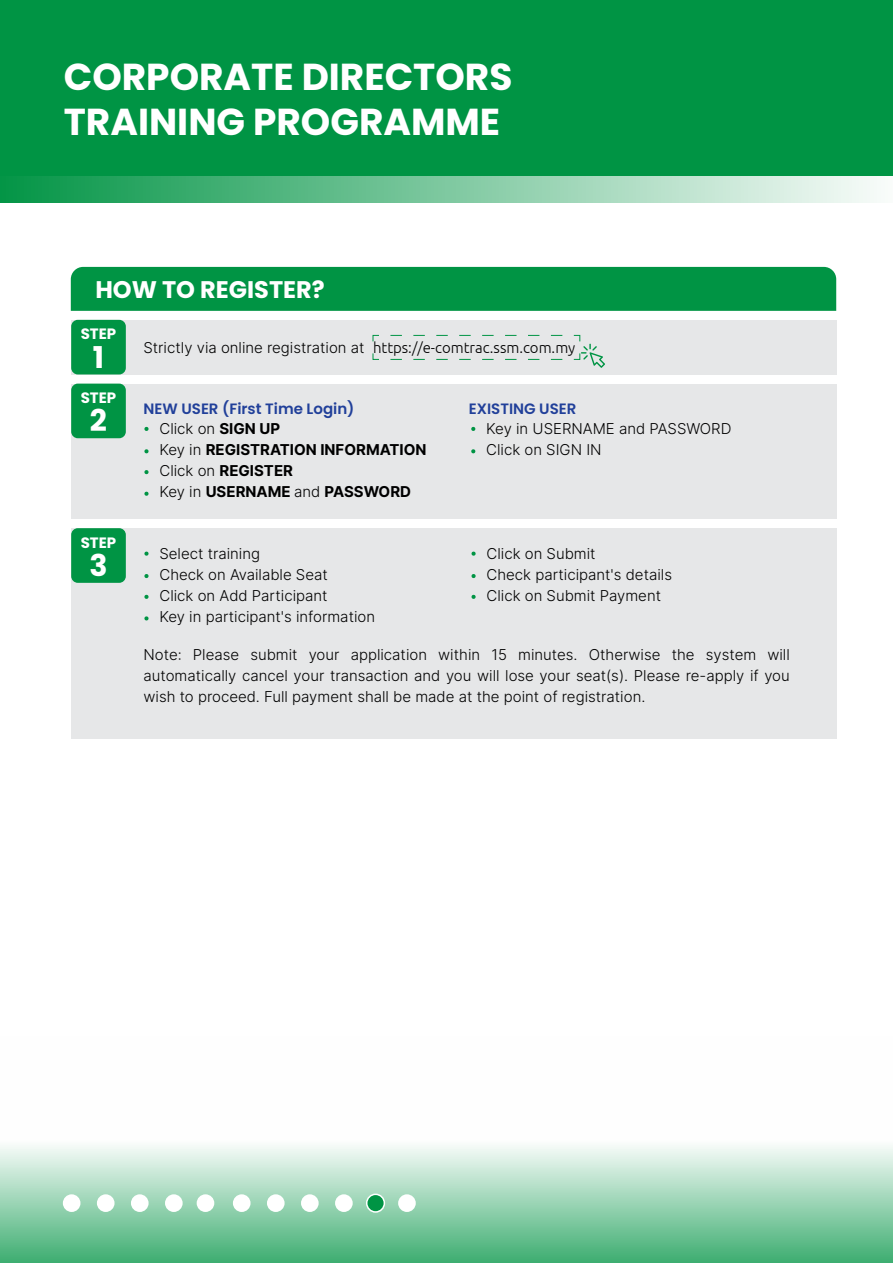
<style>
.page{position:relative;width:893px;height:1263px;background:#fff}
.page>*{position:absolute;margin:0;border:0;box-sizing:border-box;transform-origin:0 0}
.t1{font:700 37.5px/45px "Poppins";color:#fff}
.t2{font:700 30px "Poppins";color:#fff}
.t3{font:700 24px "Poppins";color:#fff}
.t4{font:300 15px/21px "Inter";color:#000}
.t5{font:700 15px/21px "Inter";color:#000}
.t6{font:600 15px "Poppins";color:#21409a}
.t7{font:700 15px "Poppins";color:#fff}
.s1{font-family:"Ubuntu"}
.s2{font-weight:300}
</style>
<div class="page">
<div style="left:71px;top:311px;width:765px;height:427px;background:#e6e7e8"></div>
<div style="left:71px;top:267px;width:765px;height:44px;background:#009444"></div>
<div style="left:53px;top:375px;width:813px;height:9px;background:#fff"></div>
<div style="left:53px;top:311px;width:813px;height:8px;background:#fff"></div>
<div style="left:53px;top:520px;width:813px;height:8px;background:#fff"></div>
<div style="left:71px;top:320px;width:55px;height:54px;background:#009444;border-radius:7px"></div>
<div style="left:71px;top:384px;width:55px;height:54px;background:#009444;border-radius:7px"></div>
<div style="left:71px;top:528px;width:55px;height:55px;background:#009444;border-radius:7px"></div>
<svg style="left:144px;top:427px;width:5px;height:4px"></svg>
<svg style="left:144px;top:449px;width:5px;height:4px"></svg>
<svg style="left:144px;top:470px;width:5px;height:4px"></svg>
<svg style="left:144px;top:492px;width:5px;height:4px"></svg>
<svg style="left:144px;top:552px;width:5px;height:4px"></svg>
<svg style="left:144px;top:574px;width:5px;height:4px"></svg>
<svg style="left:144px;top:595px;width:5px;height:4px"></svg>
<svg style="left:144px;top:616px;width:5px;height:4px"></svg>
<svg style="left:471px;top:552px;width:5px;height:4px"></svg>
<svg style="left:471px;top:574px;width:5px;height:4px"></svg>
<svg style="left:471px;top:595px;width:5px;height:4px"></svg>
<svg style="left:471px;top:427px;width:4px;height:4px"></svg>
<svg style="left:471px;top:449px;width:4px;height:4px"></svg>
<svg style="left:372px;top:335px;width:233px;height:33px"></svg>
<svg style="left:0;top:1146px;width:893px;height:117px;background:#98d3b3"></svg>
<div style="left:0;top:85px;width:893px;height:117px;background:linear-gradient(to right,#039546,#f9fcfa)"></div>
<div style="left:0;top:0;width:893px;height:176px;background:#009444"></div>
<div style="left:63px;top:1194px;width:17px;height:18px;background:#fff;border-radius:50%"></div>
<div style="left:97px;top:1194px;width:18px;height:18px;background:#fff;border-radius:50%"></div>
<div style="left:131px;top:1194px;width:18px;height:18px;background:#fff;border-radius:50%"></div>
<div style="left:165px;top:1194px;width:18px;height:18px;background:#fff;border-radius:50%"></div>
<div style="left:197px;top:1194px;width:17px;height:18px;background:#fff;border-radius:50%"></div>
<div style="left:233px;top:1194px;width:18px;height:18px;background:#fff;border-radius:50%"></div>
<div style="left:267px;top:1194px;width:18px;height:18px;background:#fff;border-radius:50%"></div>
<div style="left:301px;top:1194px;width:18px;height:18px;background:#fff;border-radius:50%"></div>
<div style="left:335px;top:1194px;width:18px;height:18px;background:#fff;border-radius:50%"></div>
<div style="left:367px;top:1194px;width:17px;height:18px;background:#009444;border-radius:50%"></div>
<div style="left:366px;top:1193px;width:19px;height:20px;border:2px solid #fff;border-radius:50%"></div>
<div style="left:398px;top:1194px;width:18px;height:18px;background:#fff;border-radius:50%"></div>
<h1 class="t1" style="left:64px;top:54px;width:450px">CORPORATE DIRECTORS<br>TRAINING PROGRAMME</h1>
<h3 class="t3" style="left:95px;top:276px;width:231px">HOW TO REGISTER?</h3>
<p class="t7" style="left:81px;top:325px;width:37px">STEP</p>
<h2 class="t2" style="left:93px;top:340px;width:13px">1</h2>
<p class="t7" style="left:81px;top:389px;width:37px">STEP</p>
<h2 class="t2" style="left:90px;top:403px;width:19px">2</h2>
<p class="t7" style="left:81px;top:534px;width:37px">STEP</p>
<h2 class="t2" style="left:89px;top:548px;width:20px">3</h2>
<p class="t4" style="left:143px;top:336px;width:433px">Strictly via online registration at <span class="s1">https://e-comtrac.ssm.com.my</span></p>
<p class="t6" style="left:143px;top:400px;width:213px">NEW USER (First Time Login)</p>
<p class="t5" style="left:159px;top:417px;width:269px"><span class="s2">Click on</span> SIGN UP<br><span class="s2">Key in</span> REGISTRATION INFORMATION<br><span class="s2">Click on</span> REGISTER<br><span class="s2">Key in</span> USERNAME <span class="s2">and</span> PASSWORD</p>
<p class="t6" style="left:469px;top:400px;width:109px">EXISTING USER</p>
<p class="t4" style="left:486px;top:418px;width:247px">Key in USERNAME and PASSWORD<br>Click on SIGN IN</p>
<p class="t4" style="left:159px;top:542px;width:217px">Select training<br>Check on Available Seat<br>Click on Add Participant<br>Key in participant's information</p>
<p class="t4" style="left:487px;top:542px;width:187px">Click on Submit<br>Check participant's details<br>Click on Submit Payment</p>
<p class="t4" style="left:143px;top:644px;width:648px;text-align:justify">Note: Please submit your application within 15 minutes. Otherwise the system will automatically cancel your transaction and you will lose your seat(s). Please re-apply if you wish to proceed. Full payment shall be made at the point of registration.</p>
</div>
